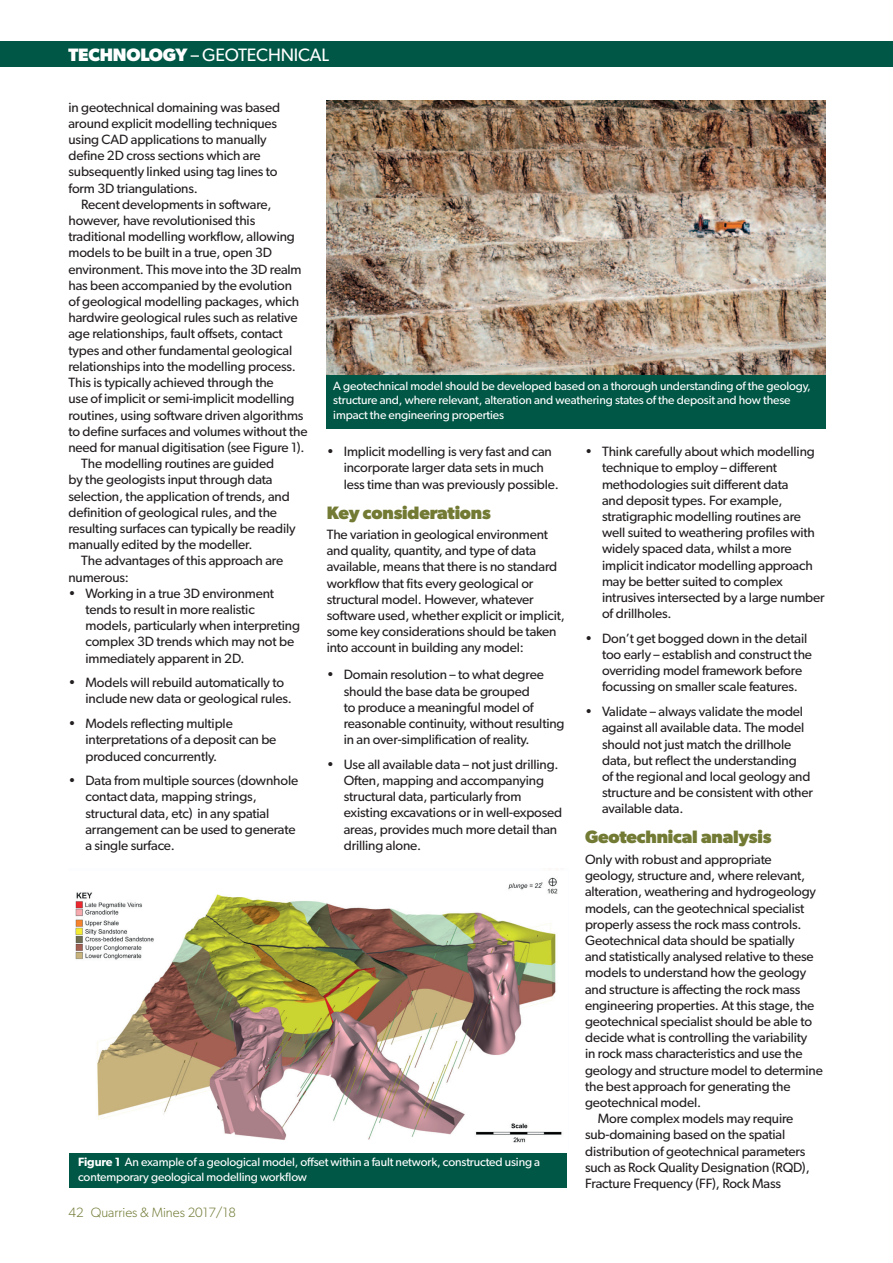
<style>
.page{position:relative;width:893px;height:1263px;background:#fff}
.page>*{position:absolute;margin:0;border:0;box-sizing:border-box;transform-origin:0 0}
.t1{font:700 18px "Gibson";letter-spacing:-.01em;color:#727a34}
.t2{font:18px "Gibson";letter-spacing:-.01em;color:#fff}
.t3{font:13.5px/16.2px "Gibson";letter-spacing:-.01em;color:#231f20}
.t4{font:300 13.5px "Gibson";color:#727a34}
.t5{font:12px/14.4px "Gibson";letter-spacing:-.01em;color:#fff}
.s1{font-weight:700}
.s2{font-weight:600}
</style>
<div class="page">
<div style="left:0;top:41px;width:892px;height:26px;background:#005746"></div>
<div style="left:69px;top:1153px;width:498px;height:34px;background:#005746"></div>
<img style="left:326px;top:101px;width:499px;height:274px">
<div style="left:326px;top:375px;width:499px;height:53px;background:#005746"></div>
<img style="left:75px;top:877px;width:487px;height:266px">
<h1 class="t2" style="left:68px;top:44px;width:262px"><span class="s1">TECHNOLOGY</span> – GEOTECHNICAL</h1>
<p class="t3" style="left:68px;top:99px;width:213px">in geotechnical domaining was based around explicit modelling techniques using CAD applications to manually define 2D cross sections which are subsequently linked using tag lines to form 3D triangulations.</p>
<p class="t3" style="left:81px;top:196px;width:192px">Recent developments in software,</p>
<p class="t3" style="left:68px;top:212px;width:188px">however, have revolutionised this</p>
<p class="t3" style="left:68px;top:228px;width:228px">traditional modelling workflow, allowing</p>
<p class="t3" style="left:68px;top:244px;width:205px">models to be built in a true, open 3D</p>
<p class="t3" style="left:68px;top:261px;width:235px">environment. This move into the 3D realm</p>
<p class="t3" style="left:68px;top:277px;width:225px">has been accompanied by the evolution</p>
<p class="t3" style="left:68px;top:293px;width:232px">of geological modelling packages, which</p>
<p class="t3" style="left:68px;top:309px;width:231px">hardwire geological rules such as relative</p>
<p class="t3" style="left:68px;top:325px;width:216px">age relationships, fault offsets, contact</p>
<p class="t3" style="left:68px;top:342px;width:225px">types and other fundamental geological</p>
<p class="t3" style="left:68px;top:358px;width:229px">relationships into the modelling process.</p>
<p class="t3" style="left:68px;top:374px;width:207px">This is typically achieved through the</p>
<p class="t3" style="left:68px;top:390px;width:228px">use of implicit or semi-implicit modelling</p>
<p class="t3" style="left:68px;top:406px;width:237px">routines, using software driven algorithms</p>
<p class="t3" style="left:68px;top:423px;width:240px">to define surfaces and volumes without the</p>
<p class="t3" style="left:68px;top:439px;width:238px">need for manual digitisation (see Figure 1).</p>
<p class="t3" style="left:81px;top:455px;width:195px">The modelling routines are guided</p>
<p class="t3" style="left:68px;top:471px;width:206px">by the geologists input through data</p>
<p class="t3" style="left:68px;top:487px;width:223px">selection, the application of trends, and</p>
<p class="t3" style="left:68px;top:504px;width:210px">definition of geological rules, and the</p>
<p class="t3" style="left:68px;top:520px;width:229px">resulting surfaces can typically be readily</p>
<p class="t3" style="left:68px;top:536px;width:186px">manually edited by the modeller.</p>
<p class="t3" style="left:81px;top:552px;width:203px">The advantages of this approach are</p>
<p class="t3" style="left:68px;top:568px;width:62px">numerous:</p>
<p class="t3" style="left:85px;top:585px;width:216px;text-indent:-17px">• Working in a true 3D environment tends to result in more realistic models, particularly when interpreting complex 3D trends which may not be immediately apparent in 2D.</p>
<p class="t3" style="left:85px;top:674px;width:208px;text-indent:-17px">• Models will rebuild automatically to include new data or geological rules.</p>
<p class="t3" style="left:85px;top:715px;width:192px;text-indent:-17px">• Models reflecting multiple interpretations of a deposit can be produced concurrently.</p>
<p class="t3" style="left:85px;top:772px;width:214px;text-indent:-17px">• Data from multiple sources (downhole contact data, mapping strings, structural data, etc) in any spatial arrangement can be used to generate a single surface.</p>
<p class="t5" style="left:333px;top:378px;width:479px">A geotechnical model should be developed based on a thorough understanding of the geology, structure and, where relevant, alteration and weathering states of the deposit and how these impact the engineering properties</p>
<p class="t3" style="left:602px;top:443px;width:224px;text-indent:-17px">• Think carefully about which modelling technique to employ – different methodologies suit different data<br>and deposit types. For example, stratigraphic modelling routines are well suited to weathering profiles with widely spaced data, whilst a more implicit indicator modelling approach may be better suited to complex intrusives intersected by a large number of drillholes.</p>
<p class="t3" style="left:602px;top:630px;width:212px;text-indent:-17px">• Don’t get bogged down in the detail too early – establish and construct the overriding model framework before focussing on smaller scale features.</p>
<p class="t3" style="left:602px;top:703px;width:213px;text-indent:-17px">• Validate – always validate the model against all available data. The model should not just match the drillhole data, but reflect the understanding<br>of the regional and local geology and structure and be consistent with other available data.</p>
<h1 class="t1" style="left:585px;top:826px;width:188px">Geotechnical analysis</h1>
<p class="t3" style="left:585px;top:851px;width:188px">Only with robust and appropriate</p>
<p class="t3" style="left:585px;top:867px;width:222px">geology, structure and, where relevant,</p>
<p class="t3" style="left:585px;top:883px;width:232px">alteration, weathering and hydrogeology</p>
<p class="t3" style="left:585px;top:899px;width:221px">models, can the geotechnical specialist</p>
<p class="t3" style="left:585px;top:916px;width:218px">properly assess the rock mass controls.</p>
<p class="t3" style="left:585px;top:932px;width:211px">Geotechnical data should be spatially</p>
<p class="t3" style="left:585px;top:948px;width:230px">and statistically analysed relative to these</p>
<p class="t3" style="left:585px;top:964px;width:223px">models to understand how the geology</p>
<p class="t3" style="left:585px;top:980px;width:217px">and structure is affecting the rock mass</p>
<p class="t3" style="left:585px;top:997px;width:231px">engineering properties. At this stage, the</p>
<p class="t3" style="left:585px;top:1013px;width:229px">geotechnical specialist should be able to</p>
<p class="t3" style="left:585px;top:1029px;width:224px">decide what is controlling the variability</p>
<p class="t3" style="left:585px;top:1045px;width:219px">in rock mass characteristics and use the</p>
<p class="t3" style="left:585px;top:1061px;width:239px">geology and structure model to determine</p>
<p class="t3" style="left:585px;top:1078px;width:207px">the best approach for generating the</p>
<p class="t3" style="left:585px;top:1094px;width:118px">geotechnical model.</p>
<p class="t3" style="left:598px;top:1110px;width:197px">More complex models may require</p>
<p class="t3" style="left:585px;top:1126px;width:202px">sub-domaining based on the spatial</p>
<p class="t3" style="left:585px;top:1142px;width:222px">distribution of geotechnical parameters</p>
<p class="t3" style="left:585px;top:1159px;width:226px">such as Rock Quality Designation (RQD),</p>
<p class="t3" style="left:585px;top:1175px;width:197px">Fracture Frequency (FF), Rock Mass</p>
<p class="t3" style="left:344px;top:443px;width:216px;text-indent:-17px">• Implicit modelling is very fast and can incorporate larger data sets in much less time than was previously possible.</p>
<h1 class="t1" style="left:327px;top:502px;width:166px">Key considerations</h1>
<p class="t3" style="left:327px;top:526px;width:240px">The variation in geological environment and quality, quantity, and type of data available, means that there is no standard workflow that fits every geological or structural model. However, whatever software used, whether explicit or implicit, some key considerations should be taken into account in building any model:</p>
<p class="t3" style="left:344px;top:666px;width:222px;text-indent:-17px">• Domain resolution – to what degree should the base data be grouped<br>to produce a meaningful model of reasonable continuity, without resulting in an over-simplification of reality.</p>
<p class="t3" style="left:344px;top:756px;width:220px;text-indent:-17px">• Use all available data – not just drilling.<br>Often, mapping and accompanying structural data, particularly from existing excavations or in well-exposed areas, provides much more detail than drilling alone.</p>
<p class="t5" style="left:78px;top:1155px;width:464px"><span class="s2">Figure 1</span> An example of a geological model, offset within a fault network, constructed using a contemporary geological modelling workflow</p>
<p class="t4" style="left:68px;top:1204px;width:169px">42 Quarries &amp; Mines 2017/18</p>
</div>
